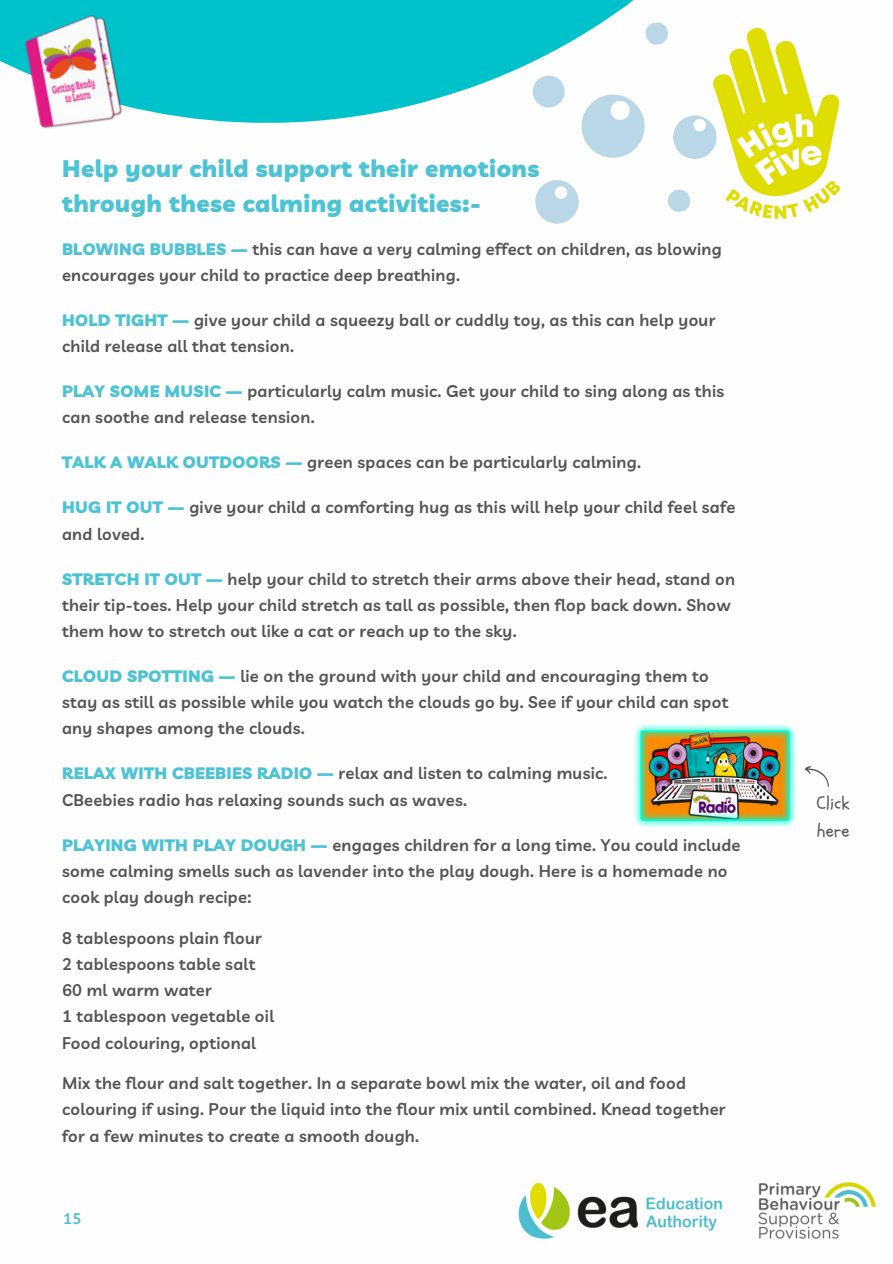
<style>
.page{position:relative;width:893px;height:1264px;background:#fff}
.page>*{position:absolute;margin:0;border:0;box-sizing:border-box;transform-origin:0 0}
.t1{font:900 24px/34.8px "Livvic";letter-spacing:.02em;color:#4ec3d4}
.t2{font:18px/28px "Schoolbell";letter-spacing:.02em;color:#545454}
.t3{font:600 16.5px/26.2px "Livvic";letter-spacing:.02em;color:#545454}
.t4{font:600 15px "Livvic";color:#4cbfd1}
.s1{font-weight:900;color:#4ec3d4}
</style>
<div class="page">
<svg style="left:0;top:0;width:634px;height:123px;fill:#00c2cb"></svg>
<img style="left:713px;top:27px;width:127px;height:193px">
<img style="left:634px;top:724px;width:162px;height:103px">
<svg style="left:805px;top:766px;width:24px;height:21px"></svg>
<svg style="left:530px;top:74px;width:36px;height:35px"></svg>
<svg style="left:645px;top:22px;width:23px;height:23px"></svg>
<svg style="left:668px;top:189px;width:23px;height:23px"></svg>
<svg style="left:577px;top:91px;width:68px;height:67px"></svg>
<svg style="left:535px;top:180px;width:44px;height:44px"></svg>
<svg style="left:673px;top:113px;width:46px;height:49px"></svg>
<img style="left:16px;top:11px;width:115px;height:118px">
<img style="left:519px;top:1182px;width:357px;height:56px">
<p class="t1" style="left:62px;top:151px;width:479px">Help your child support their emotions through these calming activities:-</p>
<p class="t3" style="left:62px;top:235px;width:661px"><span class="s1">BLOWING BUBBLES —</span> this can have a very calming effect on children, as blowing encourages your child to practice deep breathing.</p>
<p class="t3" style="left:62px;top:306px;width:654px"><span class="s1">HOLD TIGHT —</span> give your child a squeezy ball or cuddly toy, as this can help your child release all that tension.</p>
<p class="t3" style="left:62px;top:378px;width:663px"><span class="s1">PLAY SOME MUSIC —</span> particularly calm music. Get your child to sing along as this can soothe and release tension.</p>
<p class="t3" style="left:62px;top:449px;width:580px"><span class="s1">TALK A WALK OUTDOORS —</span> green spaces can be particularly calming.</p>
<p class="t3" style="left:62px;top:494px;width:674px"><span class="s1">HUG IT OUT —</span> give your child a comforting hug as this will help your child feel safe and loved.</p>
<p class="t3" style="left:62px;top:565px;width:674px"><span class="s1">STRETCH IT OUT —</span> help your child to stretch their arms above their head, stand on their tip-toes. Help your child stretch as tall as possible, then flop back down. Show them how to stretch out like a cat or reach up to the sky.</p>
<p class="t3" style="left:62px;top:662px;width:667px"><span class="s1">CLOUD SPOTTING —</span> lie on the ground with your child and encouraging them to stay as still as possible while you watch the clouds go by. See if your child can spot any shapes among the clouds.</p>
<p class="t3" style="left:62px;top:760px;width:547px"><span class="s1">RELAX WITH CBEEBIES RADIO —</span> relax and listen to calming music.</p>
<p class="t3" style="left:62px;top:786px;width:406px">CBeebies radio has relaxing sounds such as waves.</p>
<p class="t3" style="left:62px;top:831px;width:680px"><span class="s1">PLAYING WITH PLAY DOUGH —</span> engages children for a long time. You could include some calming smells such as lavender into the play dough. Here is a homemade no cook play dough recipe:</p>
<p class="t3" style="left:62px;top:924px;width:201px">8 tablespoons plain flour</p>
<p class="t3" style="left:62px;top:950px;width:195px">2 tablespoons table salt</p>
<p class="t3" style="left:62px;top:976px;width:151px">60 ml warm water</p>
<p class="t3" style="left:62px;top:1003px;width:213px">1 tablespoon vegetable oil</p>
<p class="t3" style="left:62px;top:1029px;width:195px">Food colouring, optional</p>
<p class="t3" style="left:62px;top:1069px;width:665px">Mix the flour and salt together. In a separate bowl mix the water, oil and food colouring if using. Pour the liquid into the flour mix until combined. Knead together for a few minutes to create a smooth dough.</p>
<p class="t4" style="left:63px;top:1208px;width:20px">15</p>
<p class="t2" style="left:816px;top:789px;width:34px">Click here</p>
</div>
